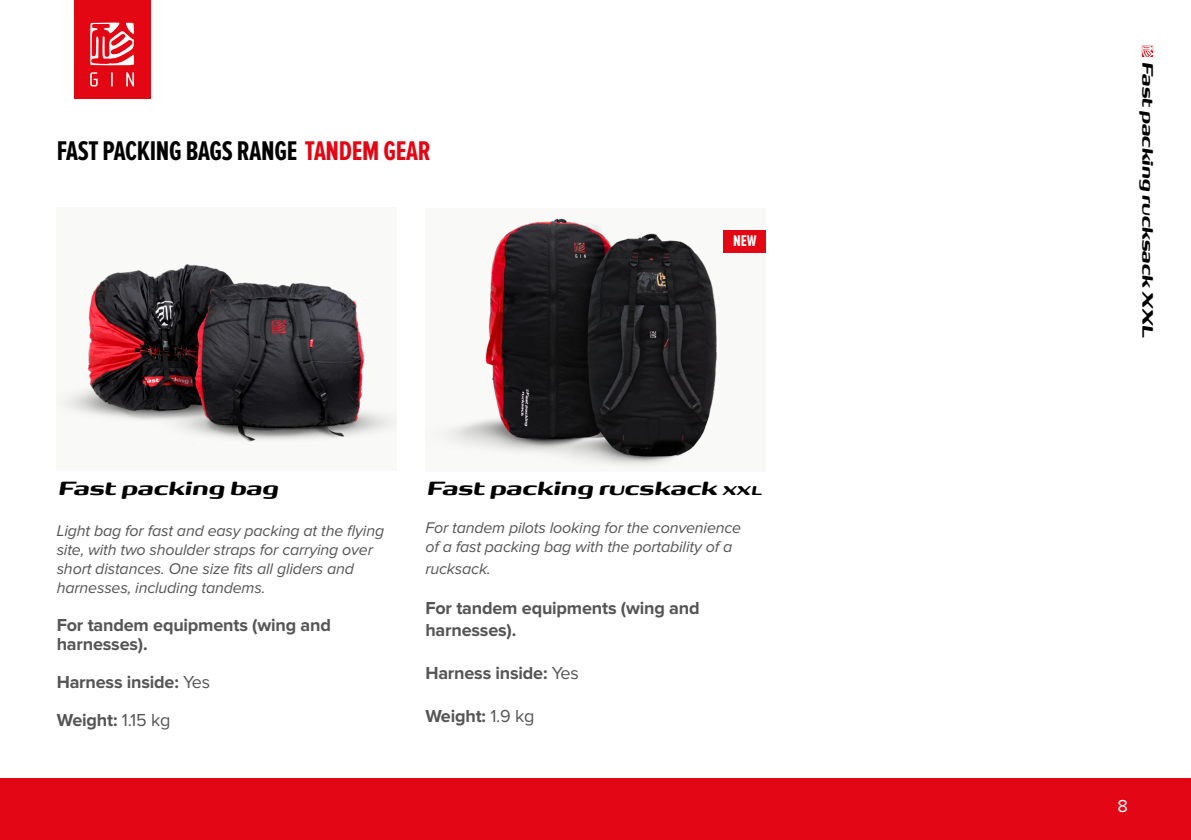
<style>
.page{position:relative;width:1191px;height:840px;background:#fff}
.page>*{position:absolute;margin:0;border:0;box-sizing:border-box;transform-origin:0 0}
.t1{font:700 28px "Proxima Nova Ex Cn";letter-spacing:-.01em;color:#020203}
.t2{font:italic 900 24px "FP Head Pro";letter-spacing:-.03em;color:#000}
.t3{font:italic 900 19px "FP Head Pro";letter-spacing:-.04em;color:#000}
.t4{font:700 18px/19px "Proxima Nova";letter-spacing:-.01em;color:#565555}
.t5{font:18px "Proxima Nova";color:#fff}
.t6{font:italic 16px/19px "Proxima Nova";letter-spacing:-.01em;color:#565555}
.t7{font:700 16px "Proxima Nova Ex Cn";color:#fff}
.s1{color:#e30613}
.s2{font-weight:400}
.s3{font-size:16px}
</style>
<div class="page">
<div style="left:0;top:777px;width:1191px;height:62px;background:#e30614"></div>
<svg style="left:1141px;top:46px;width:12px;height:11px"></svg>
<div style="left:74px;top:0;width:76px;height:98px;background:#e30613"></div>
<svg style="left:90px;top:72px;width:44px;height:15px"></svg>
<svg style="left:90px;top:22px;width:44px;height:44px"></svg>
<div style="left:57px;top:207px;width:340px;height:264px;background:#f9f9f8"></div>
<img style="left:68px;top:264px;width:322px;height:181px">
<img style="left:435px;top:218px;width:330px;height:249px">
<div style="left:723px;top:229px;width:42px;height:23px;background:#e30613"></div>
<h1 class="t1" style="left:57px;top:135px;width:375px">FAST PACKING BAGS RANGE <span class="s1">TANDEM GEAR</span></h1>
<p class="t7" style="left:733px;top:232px;width:25px">NEW</p>
<h2 class="t2" style="left:57px;top:470px;width:223px">Fast packing bag</h2>
<p class="t6" style="left:57px;top:521px;width:329px">Light bag for fast and easy packing at the flying site, with two shoulder straps for carrying over short distances. One size fits all gliders and harnesses, including tandems.</p>
<p class="t4" style="left:57px;top:615px;width:276px">For tandem equipments (wing and harnesses).</p>
<p class="t4" style="left:57px;top:663px;width:155px;line-height:38px">Harness inside: <span class="s2">Yes<br></span>Weight: <span class="s2">1.15 kg</span></p>
<h2 class="t2" style="left:426px;top:470px;width:337px">Fast packing rucskack <span class="s3">XXL</span></h2>
<p class="t6" style="left:425px;top:518px;width:317px">For tandem pilots looking for the convenience of a fast packing bag with the portability of a</p>
<p class="t6" style="left:425px;top:559px;width:67px">rucksack.</p>
<p class="t4" style="left:425px;top:598px;width:276px;line-height:21.6px">For tandem equipments (wing and harnesses).</p>
<p class="t4" style="left:425px;top:664px;width:155px">Harness inside: <span class="s2">Yes</span></p>
<p class="t4" style="left:425px;top:707px;width:111px">Weight: <span class="s2">1.9 kg</span></p>
<p class="t3" style="left:1162px;top:61px;width:278px;rotate:90deg">Fast packing rucksack XXL</p>
<p class="t5" style="left:1117px;top:796px;width:12px">8</p>
</div>
